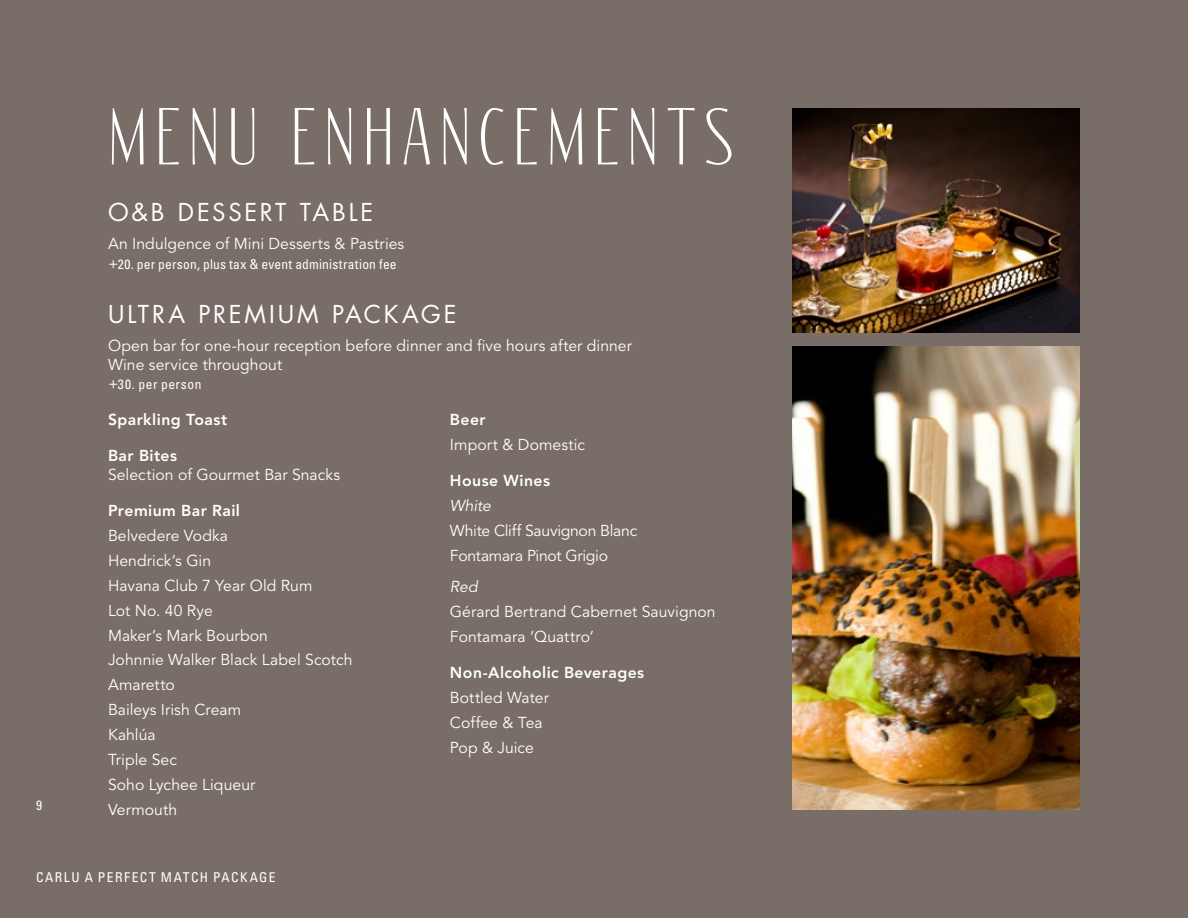
<style>
.page{position:relative;width:1188px;height:918px;background:#786d67}
.page>*{position:absolute;margin:0;border:0;box-sizing:border-box;transform-origin:0 0}
.t1{font:70.5px "Reswysokr";letter-spacing:.105em;color:#fff}
.t2{font:24px "Futura Std";letter-spacing:.115em;color:#fff}
.t3{font:15.75px/24.9px "Avenir LT Std";color:#fff}
.t4{font:800 15.75px "Avenir LT Std";letter-spacing:.03em;color:#fff}
.t5{font:15.75px/24.9px "Avenir LT Std";letter-spacing:-.02em;color:#fff}
.t6{font:italic 15.75px "Avenir LT Std";letter-spacing:-.005em;color:#fff}
.t7{font:condensed 13.5px "Univers LT Std";letter-spacing:.015em;color:#fff}
.t8{font:condensed 13.5px "Univers LT Std";letter-spacing:.11em;color:#fff}
.t9{font:condensed 13.5px "Univers LT Std";letter-spacing:.035em;color:#fff}
.s1{font-family:"Avenir LT Std";font-stretch:normal;font-size:15.75px}
</style>
<div class="page">
<img style="left:792px;top:108px;width:288px;height:224px">
<img style="left:792px;top:347px;width:288px;height:463px">
<p class="t9" style="left:36px;top:797px;width:7px">9</p>
<h1 class="t1" style="left:108px;top:93px;width:627px">MENU ENHANCEMENTS</h1>
<h2 class="t2" style="left:108px;top:197px;width:267px">O&amp;B DESSERT TABLE</h2>
<p class="t3" style="left:108px;top:232px;width:298px">An Indulgence of Mini Desserts &amp; Pastries</p>
<p class="t7" style="left:108px;top:255px;width:290px"><span class="s1">+</span>20. per person, plus tax &amp; event administration fee</p>
<h2 class="t2" style="left:108px;top:299px;width:350px">ULTRA PREMIUM PACKAGE</h2>
<p class="t3" style="left:108px;top:336px;width:525px;line-height:18.9px">Open bar for one-hour reception before dinner and five hours after dinner<br>Wine service throughout</p>
<p class="t9" style="left:108px;top:376px;width:95px"><span class="s1">+</span>30. per person</p>
<p class="t4" style="left:108px;top:410px;width:121px">Sparkling Toast</p>
<p class="t4" style="left:108px;top:446px;width:71px">Bar Bites</p>
<p class="t3" style="left:108px;top:463px;width:234px">Selection of Gourmet Bar Snacks</p>
<p class="t4" style="left:108px;top:501px;width:134px">Premium Bar Rail</p>
<p class="t3" style="left:108px;top:523px;width:246px">Belvedere Vodka<br>Hendrick’s Gin<br>Havana Club 7 Year Old Rum<br>Lot No. 40 Rye<br>Maker’s Mark Bourbon<br>Johnnie Walker Black Label Scotch<br>Amaretto<br>Baileys Irish Cream<br>Kahlúa<br>Triple Sec<br>Soho Lychee Liqueur<br>Vermouth</p>
<p class="t4" style="left:450px;top:410px;width:37px">Beer</p>
<p class="t3" style="left:450px;top:433px;width:137px">Import &amp; Domestic</p>
<p class="t4" style="left:450px;top:471px;width:102px">House Wines</p>
<p class="t6" style="left:450px;top:496px;width:42px">White</p>
<p class="t5" style="left:450px;top:518px;width:189px">White Cliff Sauvignon Blanc<br>Fontamara Pinot Grigio</p>
<p class="t6" style="left:450px;top:578px;width:29px">Red</p>
<p class="t3" style="left:450px;top:600px;width:267px">Gérard Bertrand Cabernet Sauvignon<br>Fontamara ‘Quattro’</p>
<p class="t4" style="left:450px;top:663px;width:196px">Non-Alcoholic Beverages</p>
<p class="t3" style="left:450px;top:686px;width:100px">Bottled Water<br>Coffee &amp; Tea<br>Pop &amp; Juice</p>
<p class="t8" style="left:36px;top:869px;width:241px">CARLU A PERFECT MATCH PACKAGE</p>
</div>
